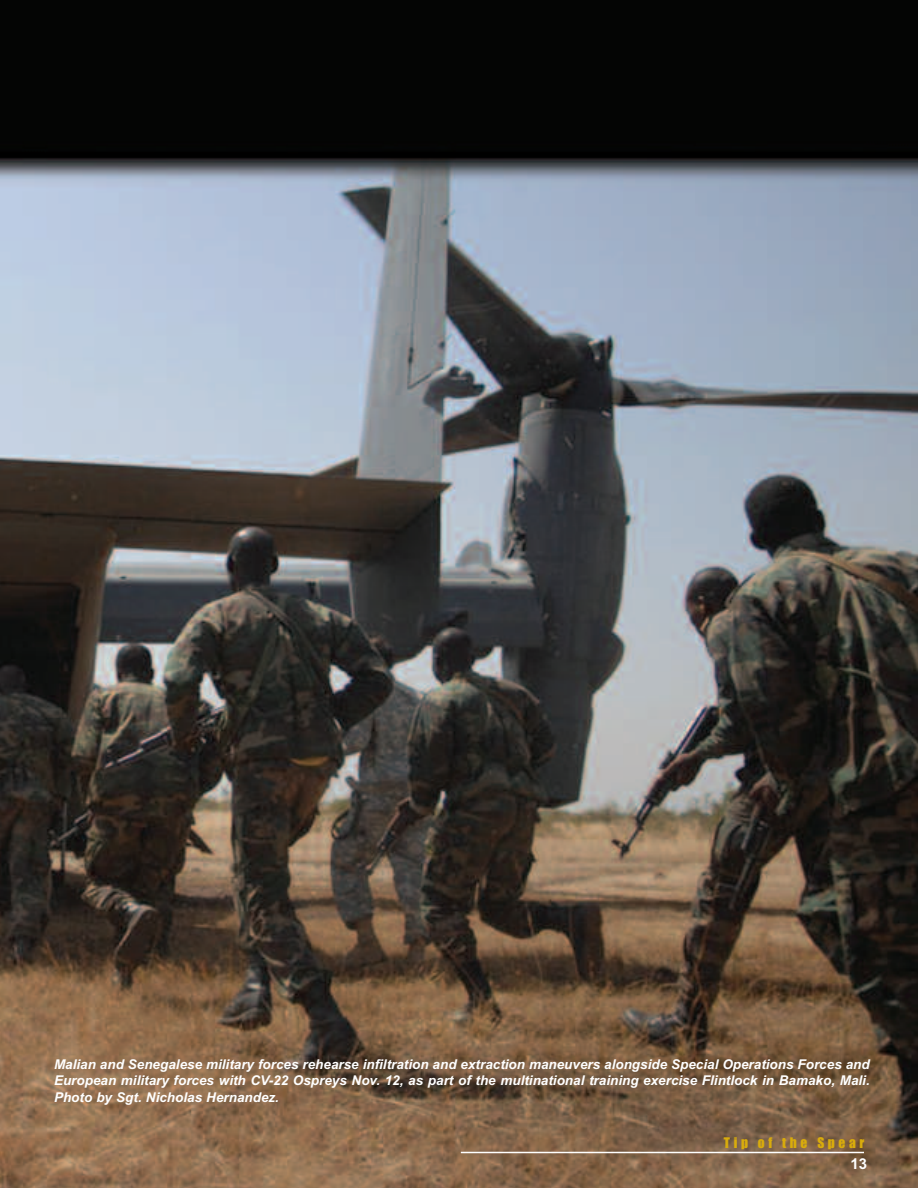
<style>
.page{position:relative;width:918px;height:1188px;background:#fff}
.page>*{position:absolute;margin:0;border:0;box-sizing:border-box;transform-origin:0 0}
.t1{font:700 15px "Arial";color:#fff}
.t2{font:italic 700 13.5px/16.2px "Arial";color:#fff;text-align:justify}
.t3{font:13.5px "Impact";letter-spacing:.27em;color:#d9ac0c}
</style>
<div class="page">
<img style="left:0;top:0;width:918px;height:1188px">
<hr style="left:461px;top:1152px;width:403px;height:1px;background:#fff">
<p class="t2" style="left:54px;top:1056px;width:817px">Malian and Senegalese military forces rehearse infiltration and extraction maneuvers alongside Special Operations Forces and European military forces with CV-22 Ospreys Nov. 12, as part of the multinational training exercise Flintlock in Bamako, Mali.<br>Photo by Sgt. Nicholas Hernandez.</p>
<p class="t3" style="left:724px;top:1135px;width:142px">Tip of the Spear</p>
<p class="t1" style="left:851px;top:1155px;width:18px">13</p>
</div>
